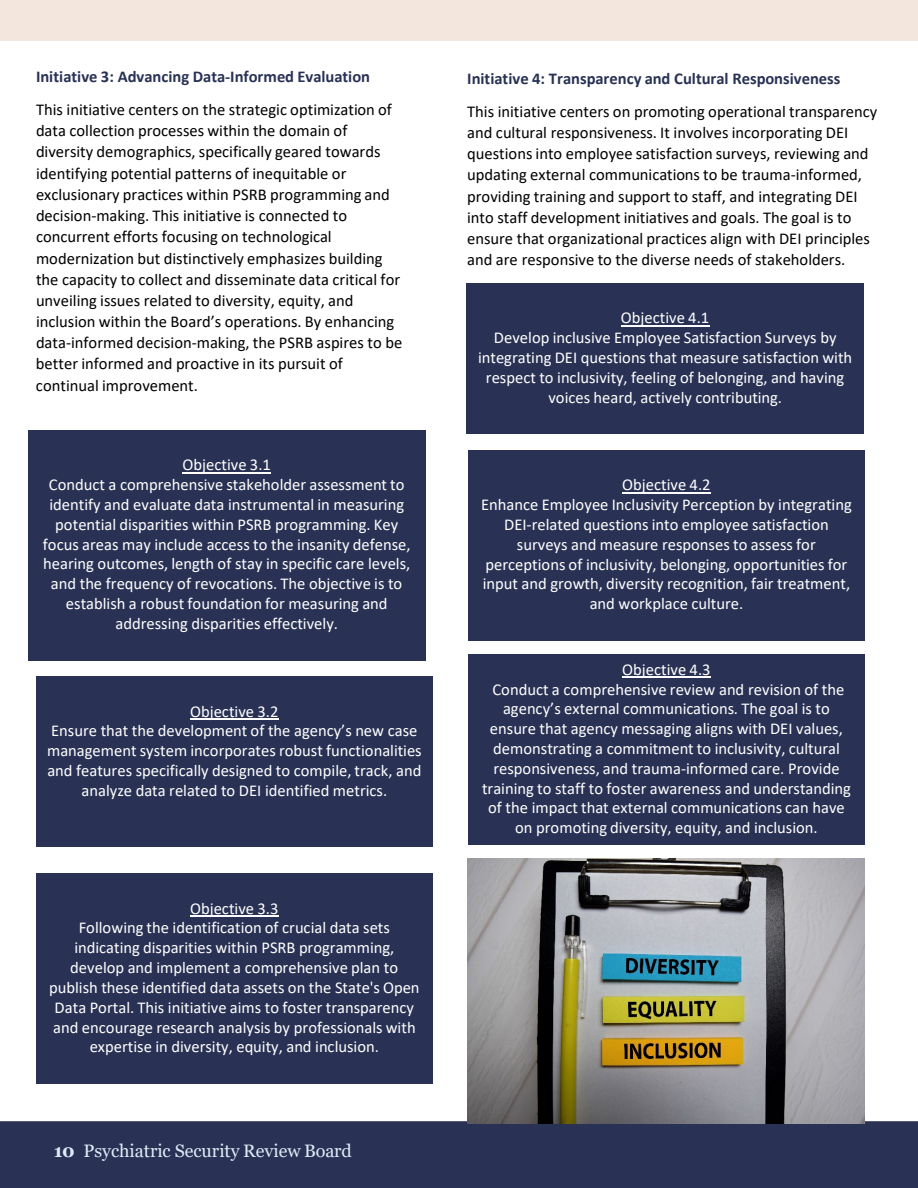
<style>
.page{position:relative;width:918px;height:1188px;background:#fff}
.page>*{position:absolute;margin:0;border:0;box-sizing:border-box;transform-origin:0 0}
.t1{font:18px "Georgia";letter-spacing:-.005em;color:#e1eaf7}
.t2{font:16.5px/19.8px "Calibri";color:#fff;text-align:center}
.t3{font:16.5px/21.1px "Calibri";color:#000}
.t4{font:700 16.5px "Calibri";color:#293254}
.s1{font-weight:700}
</style>
<div class="page">
<div style="left:0;top:1121px;width:918px;height:67px;background:#293254"></div>
<div style="left:1px;top:0;width:917px;height:40px;background:#f3e7dd"></div>
<div style="left:28px;top:430px;width:398px;height:231px;background:#293254"></div>
<hr style="left:183px;top:472px;width:88px;height:1px;background:#fff">
<div style="left:36px;top:676px;width:397px;height:171px;background:#293254"></div>
<hr style="left:190px;top:718px;width:89px;height:1px;background:#fff">
<div style="left:36px;top:873px;width:397px;height:211px;background:#293254"></div>
<hr style="left:190px;top:915px;width:89px;height:2px;background:#fff">
<div style="left:466px;top:283px;width:398px;height:151px;background:#293254"></div>
<hr style="left:621px;top:325px;width:88px;height:1px;background:#fff">
<div style="left:468px;top:654px;width:397px;height:191px;background:#293254"></div>
<hr style="left:622px;top:677px;width:89px;height:1px;background:#fff">
<div style="left:468px;top:450px;width:397px;height:191px;background:#293254"></div>
<hr style="left:622px;top:492px;width:89px;height:1px;background:#fff">
<img style="left:467px;top:858px;width:397px;height:265px">
<p class="t4" style="left:36px;top:65px;width:336px">Initiative 3: Advancing Data-Informed Evaluation</p>
<p class="t3" style="left:36px;top:99px;width:368px">This initiative centers on the strategic optimization of data collection processes within the domain of diversity demographics, specifically geared towards identifying potential patterns of inequitable or exclusionary practices within PSRB programming and decision-making. This initiative is connected to concurrent efforts focusing on technological modernization but distinctively emphasizes building the capacity to collect and disseminate data critical for unveiling issues related to diversity, equity, and inclusion within the Board’s operations. By enhancing data-informed decision-making, the PSRB aspires to be better informed and proactive in its pursuit of continual improvement.</p>
<p class="t2" style="left:183px;top:455px;width:90px">Objective 3.1</p>
<p class="t2" style="left:43px;top:474px;width:369px">Conduct a comprehensive stakeholder assessment to identify and evaluate data instrumental in measuring potential disparities within PSRB programming. Key focus areas may include access to the insanity defense, hearing outcomes, length of stay in specific care levels, and the frequency of revocations. The objective is to establish a robust foundation for measuring and addressing disparities effectively.</p>
<p class="t2" style="left:190px;top:701px;width:90px">Objective 3.2</p>
<p class="t2" style="left:47px;top:721px;width:376px">Ensure that the development of the agency’s new case management system incorporates robust functionalities and features specifically designed to compile, track, and analyze data related to DEI identified metrics.</p>
<p class="t2" style="left:190px;top:898px;width:90px">Objective 3.3</p>
<p class="t2" style="left:49px;top:918px;width:372px">Following the identification of crucial data sets indicating disparities within PSRB programming, develop and implement a comprehensive plan to publish these identified data assets on the State's Open Data Portal. This initiative aims to foster transparency and encourage research analysis by professionals with expertise in diversity, equity, and inclusion.</p>
<p class="t1" style="left:54px;top:1140px;width:299px"><span class="s1">10</span> Psychiatric Security Review Board</p>
<p class="t4" style="left:467px;top:66px;width:375px">Initiative 4: Transparency and Cultural Responsiveness</p>
<p class="t3" style="left:467px;top:100px;width:412px">This initiative centers on promoting operational transparency and cultural responsiveness. It involves incorporating DEI questions into employee satisfaction surveys, reviewing and updating external communications to be trauma-informed, providing training and support to staff, and integrating DEI into staff development initiatives and goals. The goal is to ensure that organizational practices align with DEI principles and are responsive to the diverse needs of stakeholders.</p>
<p class="t2" style="left:621px;top:308px;width:90px">Objective 4.1</p>
<p class="t2" style="left:478px;top:327px;width:376px">Develop inclusive Employee Satisfaction Surveys by integrating DEI questions that measure satisfaction with respect to inclusivity, feeling of belonging, and having voices heard, actively contributing.</p>
<p class="t2" style="left:622px;top:475px;width:90px">Objective 4.2</p>
<p class="t2" style="left:481px;top:494px;width:372px">Enhance Employee Inclusivity Perception by integrating DEI-related questions into employee satisfaction surveys and measure responses to assess for perceptions of inclusivity, belonging, opportunities for input and growth, diversity recognition, fair treatment, and workplace culture.</p>
<p class="t2" style="left:622px;top:659px;width:90px">Objective 4.3</p>
<p class="t2" style="left:492px;top:679px;width:353px">Conduct a comprehensive review and revision of the</p>
<p class="t2" style="left:503px;top:699px;width:328px">agency’s external communications. The goal is to</p>
<p class="t2" style="left:490px;top:718px;width:354px">ensure that agency messaging aligns with DEI values,</p>
<p class="t2" style="left:493px;top:738px;width:348px">demonstrating a commitment to inclusivity, cultural</p>
<p class="t2" style="left:493px;top:758px;width:348px">responsiveness, and trauma-informed care. Provide</p>
<p class="t2" style="left:482px;top:778px;width:371px">training to staff to foster awareness and understanding</p>
<p class="t2" style="left:488px;top:798px;width:358px">of the impact that external communications can have</p>
<p class="t2" style="left:515px;top:817px;width:304px">on promoting diversity, equity, and inclusion.</p>
</div>
